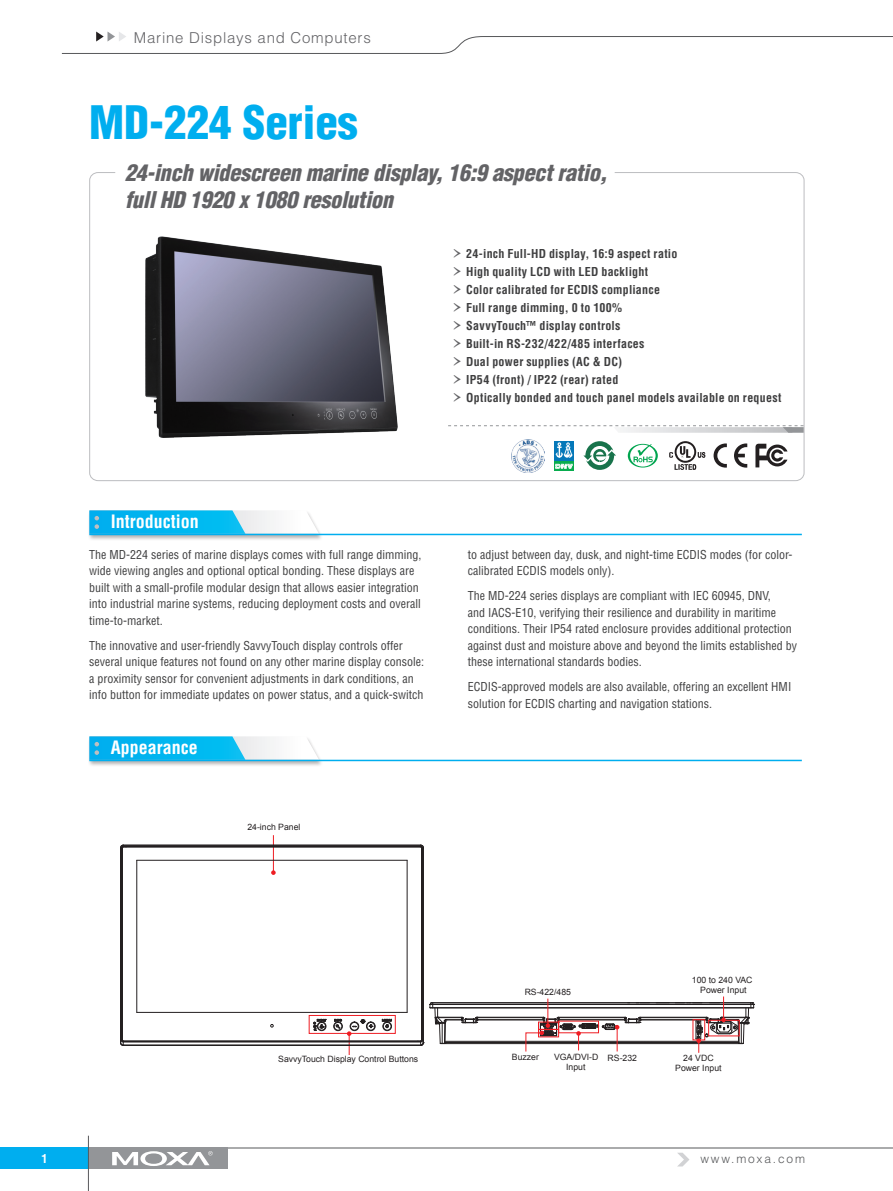
<style>
.page{position:relative;width:893px;height:1191px;background:#fff}
.page>*{position:absolute;margin:0;border:0;box-sizing:border-box;transform-origin:0 0}
.pro_name{font:900 condensed 45px "Helvetica";color:#00aeef}
.pro_des{font:italic 900 condensed 22.5px/27px "Helvetica";letter-spacing:-.015em;color:#636366}
.topic{font:700 condensed 18px "Helvetica";color:#fff}
.t1{font:300 15px "Helvetica";letter-spacing:.05em;color:#636366}
.body{font:condensed 12px/16.5px "Helvetica";color:#3e3e3f}
.t2{font:700 condensed 12px "Helvetica";letter-spacing:.02em;color:#3e3e3f}
.t3{font:300 12px "Helvetica";letter-spacing:.15em;color:#57585a}
.t4{font:700 condensed 12px "Helvetica";color:#fff}
.t5{font:8.7px/10.4px "Arial";color:#231f20;text-align:center}
.s1{font-family:"Garamond Premr Pro";font-weight:400;font-stretch:normal;font-size:24px;color:#636366}
</style>
<div class="page">
<svg style="left:61px;top:32px;width:832px;height:22px"></svg>
<hr style="left:0;top:1147px;width:893px;height:1px;background:#57585a">
<div style="left:0;top:1147px;width:90px;height:22px;background:#00aeef"></div>
<div style="left:90px;top:1147px;width:138px;height:22px;background:#939598"></div>
<svg style="left:112px;top:1151px;width:101px;height:15px"></svg>
<hr style="left:88px;top:1135px;width:1px;height:56px;background:#59595c">
<svg style="left:678px;top:1152px;width:11px;height:14px"></svg>
<img style="left:511px;top:440px;width:33px;height:33px">
<div style="left:87px;top:510px;width:237px;height:31px;background:#231f20;opacity:.35"></div>
<svg style="left:89px;top:510px;width:230px;height:24px"></svg>
<hr style="left:89px;top:534px;width:713px;height:1px;background:#00aeef">
<div style="left:87px;top:736px;width:237px;height:31px;background:#231f20;opacity:.35"></div>
<svg style="left:89px;top:736px;width:230px;height:23px"></svg>
<hr style="left:89px;top:759px;width:713px;height:2px;background:#00aeef">
<img style="left:145px;top:236px;width:253px;height:201px">
<svg style="left:448px;top:425px;width:356px;height:8px"></svg>
<svg style="left:714px;top:443px;width:13px;height:24px"></svg>
<svg style="left:734px;top:443px;width:13px;height:24px"></svg>
<svg style="left:755px;top:444px;width:32px;height:23px"></svg>
<svg style="left:669px;top:441px;width:36px;height:29px"></svg>
<svg style="left:583px;top:441px;width:33px;height:29px"></svg>
<img style="left:627px;top:443px;width:20px;height:25px">
<svg style="left:628px;top:444px;width:30px;height:23px"></svg>
<div style="left:554px;top:441px;width:20px;height:19px;background:#0578b9"></div>
<svg style="left:554px;top:461px;width:20px;height:10px"></svg>
<svg style="left:555px;top:442px;width:17px;height:16px"></svg>
<svg style="left:555px;top:464px;width:18px;height:5px"></svg>
<hr style="left:440px;top:1043px;width:303px;height:1px;background:#231f20">
<hr style="left:445px;top:1042px;width:294px;height:1px;background:#231f20">
<hr style="left:445px;top:1041px;width:294px;height:1px;background:#231f20">
<hr style="left:477px;top:1019px;width:66px;height:1px;background:#231f20">
<hr style="left:640px;top:1019px;width:66px;height:1px;background:#231f20">
<hr style="left:640px;top:1017px;width:67px;height:1px;background:#231f20">
<hr style="left:477px;top:1017px;width:66px;height:1px;background:#231f20">
<hr style="left:430px;top:1007px;width:324px;height:1px;background:#231f20">
<hr style="left:432px;top:1004px;width:319px;height:1px;background:#231f20">
<hr style="left:431px;top:1002px;width:321px;height:1px;background:#231f20">
<hr style="left:273px;top:835px;width:1px;height:37px;background:#ee1d23">
<svg style="left:271px;top:870px;width:5px;height:5px"></svg>
<svg style="left:675px;top:996px;width:80px;height:56px"></svg>
<hr style="left:120px;top:847px;width:1px;height:195px;background:#231f20">
<hr style="left:121px;top:848px;width:1px;height:192px;background:#231f20">
<hr style="left:122px;top:848px;width:1px;height:191px;background:#231f20">
<hr style="left:136px;top:860px;width:1px;height:152px;background:#231f20">
<hr style="left:137px;top:860px;width:270px;height:1px;background:#231f20">
<hr style="left:123px;top:846px;width:298px;height:1px;background:#231f20">
<hr style="left:123px;top:845px;width:298px;height:1px;background:#231f20">
<hr style="left:407px;top:860px;width:1px;height:152px;background:#231f20">
<hr style="left:421px;top:848px;width:1px;height:192px;background:#231f20">
<hr style="left:422px;top:848px;width:1px;height:192px;background:#231f20">
<hr style="left:423px;top:847px;width:1px;height:195px;background:#231f20">
<svg style="left:120px;top:844px;width:7px;height:4px"></svg>
<svg style="left:120px;top:1002px;width:358px;height:53px"></svg>
<svg style="left:525px;top:998px;width:144px;height:54px"></svg>
<div style="left:538px;top:1029px;width:21px;height:8px;border:1px solid #ee1d23"></div>
<p class="t1" style="left:134px;top:29px;width:238px">Marine Displays and Computers</p>
<p class="pro_name" style="left:89px;top:94px;width:270px">MD-224 Series</p>
<p class="pro_des" style="left:125px;top:159px;width:484px">24-inch widescreen marine display, 16:9 aspect ratio, full HD 1920 x 1080 resolution</p>
<p class="t2" style="left:452px;top:246px;width:227px"><span class="s1">›</span> 24-inch Full-HD display, 16:9 aspect ratio</p>
<p class="t2" style="left:452px;top:264px;width:198px"><span class="s1">›</span> High quality LCD with LED backlight</p>
<p class="t2" style="left:452px;top:282px;width:210px"><span class="s1">›</span> Color calibrated for ECDIS compliance</p>
<p class="t2" style="left:452px;top:300px;width:172px"><span class="s1">›</span> Full range dimming, 0 to 100%</p>
<p class="t2" style="left:452px;top:318px;width:170px"><span class="s1">›</span> SavvyTouch™ display controls</p>
<p class="t2" style="left:452px;top:336px;width:195px"><span class="s1">›</span> Built-in RS-232/422/485 interfaces</p>
<p class="t2" style="left:452px;top:354px;width:172px"><span class="s1">›</span> Dual power supplies (AC &amp; DC)</p>
<p class="t2" style="left:452px;top:372px;width:168px"><span class="s1">›</span> IP54 (front) / IP22 (rear) rated</p>
<p class="t2" style="left:452px;top:390px;width:331px"><span class="s1">›</span> Optically bonded and touch panel models available on request</p>
<p class="topic" style="left:111px;top:511px;width:90px">Introduction</p>
<p class="body" style="left:89px;top:545px;width:334px">The MD-224 series of marine displays comes with full range dimming, wide viewing angles and optional optical bonding. These displays are built with a small-profile modular design that allows easier integration into industrial marine systems, reducing deployment costs and overall time-to-market.</p>
<p class="body" style="left:89px;top:636px;width:336px">The innovative and user-friendly SavvyTouch display controls offer several unique features not found on any other marine display console: a proximity sensor for convenient adjustments in dark conditions, an info button for immediate updates on power status, and a quick-switch</p>
<p class="topic" style="left:111px;top:737px;width:88px">Appearance</p>
<p class="t5" style="left:247px;top:822px;width:55px">24-inch Panel</p>
<p class="body" style="left:468px;top:545px;width:326px">to adjust between day, dusk, and night-time ECDIS modes (for color&shy;calibrated ECDIS models only).</p>
<p class="body" style="left:468px;top:587px;width:331px">The MD-224 series displays are compliant with IEC 60945, DNV,<br>and IACS-E10, verifying their resilience and durability in maritime conditions. Their IP54 rated enclosure provides additional protection against dust and moisture above and beyond the limits established by these international standards bodies.</p>
<p class="body" style="left:468px;top:678px;width:325px">ECDIS-approved models are also available, offering an excellent HMI solution for ECDIS charting and navigation stations.</p>
<p class="t5" style="left:278px;top:1053px;width:141px">SavvyTouch Display Control Buttons</p>
<p class="t5" style="left:525px;top:986px;width:48px">RS-422/485</p>
<p class="t5" style="left:512px;top:1051px;width:29px">Buzzer</p>
<p class="t5" style="left:554px;top:1051px;width:46px">VGA/DVI-D<br>Input</p>
<p class="t5" style="left:608px;top:1052px;width:31px">RS-232</p>
<p class="t5" style="left:692px;top:974px;width:62px">100 to 240 VAC<br>Power Input</p>
<p class="t5" style="left:675px;top:1052px;width:48px">24 VDC<br>Power Input</p>
<p class="t4" style="left:41px;top:1151px;width:7px">1</p>
<p class="t3" style="left:700px;top:1151px;width:106px">www.moxa.com</p>
</div>
